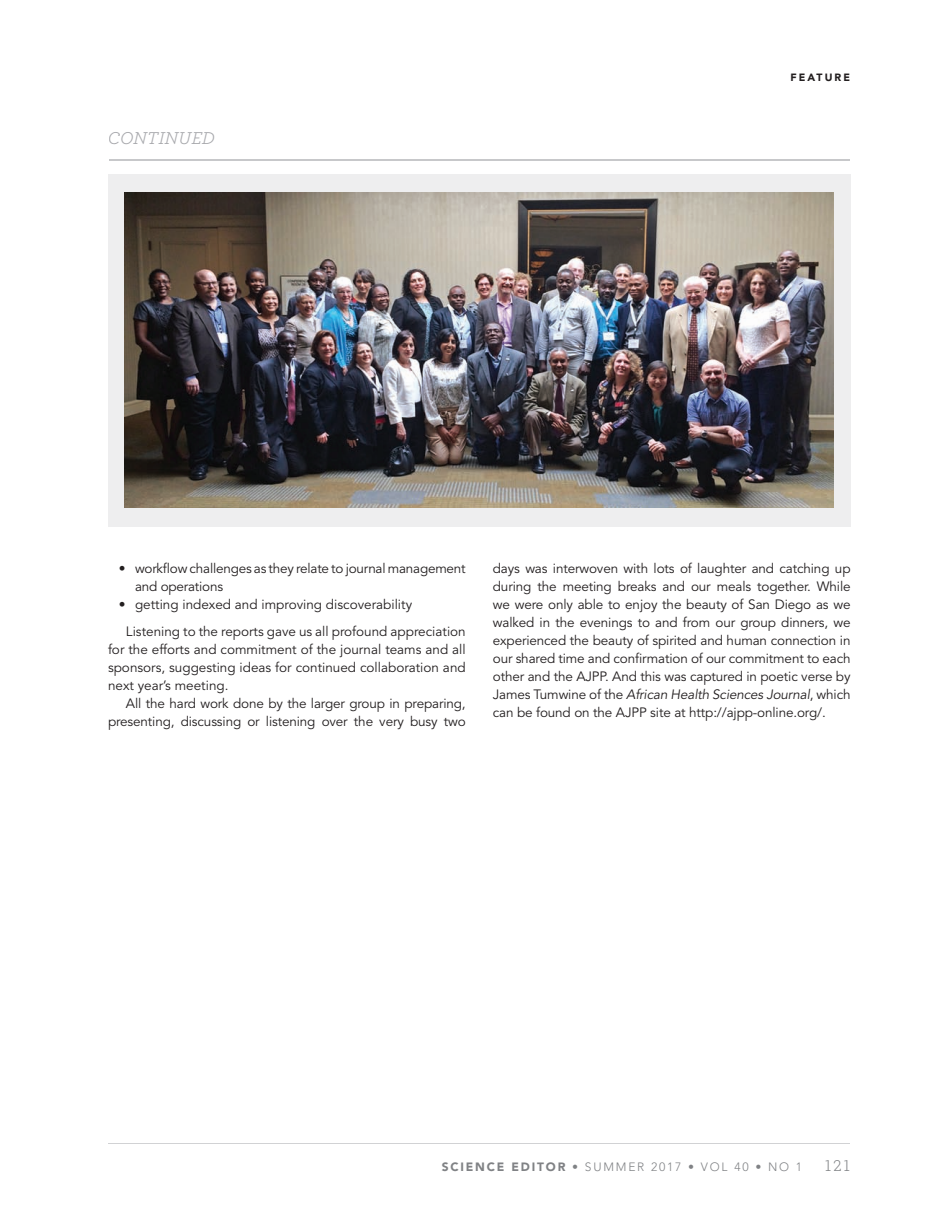
<style>
.page{position:relative;width:945px;height:1215px;background:#fff}
.page>*{position:absolute;margin:0;border:0;box-sizing:border-box;transform-origin:0 0}
.t1{font:italic 18px "Archer";color:#a8a9ad}
.t2{font:300 15px "Roboto Slab";color:#808285}
.t3{font:13.5px/18px "Avenir LT Std";letter-spacing:-.01em;color:#231f20}
.t4{font:300 12px "Avenir LT Std";letter-spacing:.15em;color:#808285}
.t5{font:900 10.5px "Avenir LT Std";letter-spacing:.2em;color:#231f20}
.s1{font-style:italic}
.s2{font-weight:900}
</style>
<div class="page">
<hr style="left:108px;top:1143px;width:742px;height:1px;background:#d1d2d4">
<hr style="left:109px;top:159px;width:740px;height:2px;background:#c7c8ca">
<div style="left:108px;top:174px;width:742px;height:352px;background:#eeeeef"></div>
<img style="left:125px;top:192px;width:709px;height:316px">
<p class="t1" style="left:108px;top:131px;width:108px">CONTINUED</p>
<p class="t5" style="left:791px;top:73px;width:61px">FEATURE</p>
<p class="t3" style="left:135px;top:560px;width:332px;text-indent:-16px">• workflow challenges as they relate to journal management and operations</p>
<p class="t3" style="left:126px;top:592px;width:341px;line-height:27px;text-indent:-7px">• getting indexed and improving discoverability<br>Listening to the reports gave us all profound appreciation</p>
<p class="t3" style="left:108px;top:641px;width:359px">for the efforts and commitment of the journal teams and all</p>
<p class="t3" style="left:108px;top:659px;width:359px">sponsors, suggesting ideas for continued collaboration and</p>
<p class="t3" style="left:108px;top:677px;width:122px">next year’s meeting.</p>
<p class="t3" style="left:126px;top:695px;width:341px">All the hard work done by the larger group in preparing,</p>
<p class="t3" style="left:108px;top:713px;width:359px">presenting, discussing or listening over the very busy two</p>
<p class="t3" style="left:493px;top:560px;width:359px;text-align:justify">days was interwoven with lots of laughter and catching up during the meeting breaks and our meals together. While we were only able to enjoy the beauty of San Diego as we walked in the evenings to and from our group dinners, we experienced the beauty of spirited and human connection in our shared time and confirmation of our commitment to each other and the AJPP. And this was captured in poetic verse by James Tumwine of the <span class="s1">African Health Sciences Journal</span>, which can be found on the AJPP site at http://ajpp-online.org/.</p>
<p class="t4" style="left:442px;top:1162px;width:362px"><span class="s2">SCIENCE EDITOR</span> • SUMMER 2017 • VOL 40 • NO 1</p>
<p class="t2" style="left:825px;top:1155px;width:26px">121</p>
</div>
